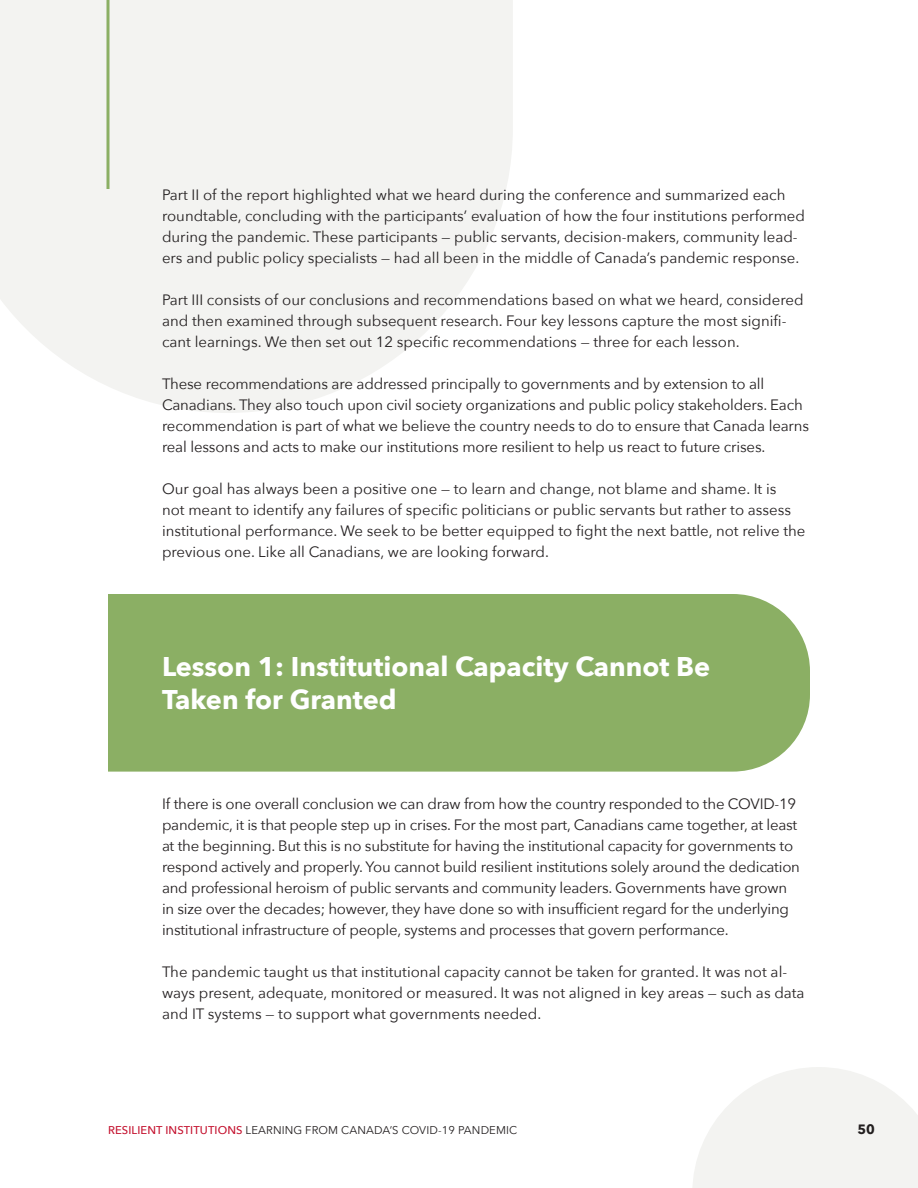
<style>
.page{position:relative;width:918px;height:1188px;background:#fff}
.page>*{position:absolute;margin:0;border:0;box-sizing:border-box;transform-origin:0 0}
.Level_2_Green_Header{font:700 27px/32.4px "Avenir Next";color:#fff}
.t1{font:15px/21px "Avenir Next";letter-spacing:-.01em;color:#231f20}
.t2{font:700 13.5px "Avenir Next";color:#231f20}
.t3{font:11.25px "Avenir Next";letter-spacing:.01em;color:#231f20}
.s1{font-weight:500;color:#c4122f}
</style>
<div class="page">
<svg style="left:693px;top:1067px;width:225px;height:121px"></svg>
<svg style="left:0;top:0;width:513px;height:413px;fill:#f3f3f1"></svg>
<svg style="left:106px;top:0;width:4px;height:189px"></svg>
<div style="left:108px;top:594px;width:702px;height:178px;background:#8baf64"></div>
<p class="t1" style="left:162px;top:183px;width:645px">Part II of the report highlighted what we heard during the conference and summarized each roundtable, concluding with the participants’ evaluation of how the four institutions performed during the pandemic. These participants — public servants, decision-makers, community lead&shy;ers and public policy specialists — had all been in the middle of Canada’s pandemic response.</p>
<p class="t1" style="left:162px;top:288px;width:643px">Part III consists of our conclusions and recommendations based on what we heard, considered and then examined through subsequent research. Four key lessons capture the most signifi&shy;cant learnings. We then set out 12 specific recommendations — three for each lesson.</p>
<p class="t1" style="left:162px;top:372px;width:649px">These recommendations are addressed principally to governments and by extension to all Canadians. They also touch upon civil society organizations and public policy stakeholders. Each recommendation is part of what we believe the country needs to do to ensure that Canada learns real lessons and acts to make our institutions more resilient to help us react to future crises.</p>
<p class="t1" style="left:162px;top:477px;width:645px">Our goal has always been a positive one — to learn and change, not blame and shame. It is<br>not meant to identify any failures of specific politicians or public servants but rather to assess institutional performance. We seek to be better equipped to fight the next battle, not relive the previous one. Like all Canadians, we are looking forward.</p>
<p class="Level_2_Green_Header" style="left:162px;top:650px;width:550px">Lesson 1: Institutional Capacity Cannot Be<br>Taken for Granted</p>
<p class="t1" style="left:162px;top:792px;width:640px">If there is one overall conclusion we can draw from how the country responded to the COVID-19 pandemic, it is that people step up in crises. For the most part, Canadians came together, at least at the beginning. But this is no substitute for having the institutional capacity for governments to respond actively and properly. You cannot build resilient institutions solely around the dedication and professional heroism of public servants and community leaders. Governments have grown in size over the decades; however, they have done so with insufficient regard for the underlying institutional infrastructure of people, systems and processes that govern performance.</p>
<p class="t1" style="left:162px;top:960px;width:644px">The pandemic taught us that institutional capacity cannot be taken for granted. It was not al&shy;ways present, adequate, monitored or measured. It was not aligned in key areas — such as data and IT systems — to support what governments needed.</p>
<p class="t3" style="left:108px;top:1121px;width:411px"><span class="s1">RESILIENT INSTITUTIONS</span> LEARNING FROM CANADA’S COVID-19 PANDEMIC</p>
<p class="t2" style="left:857px;top:1118px;width:19px">50</p>
</div>
